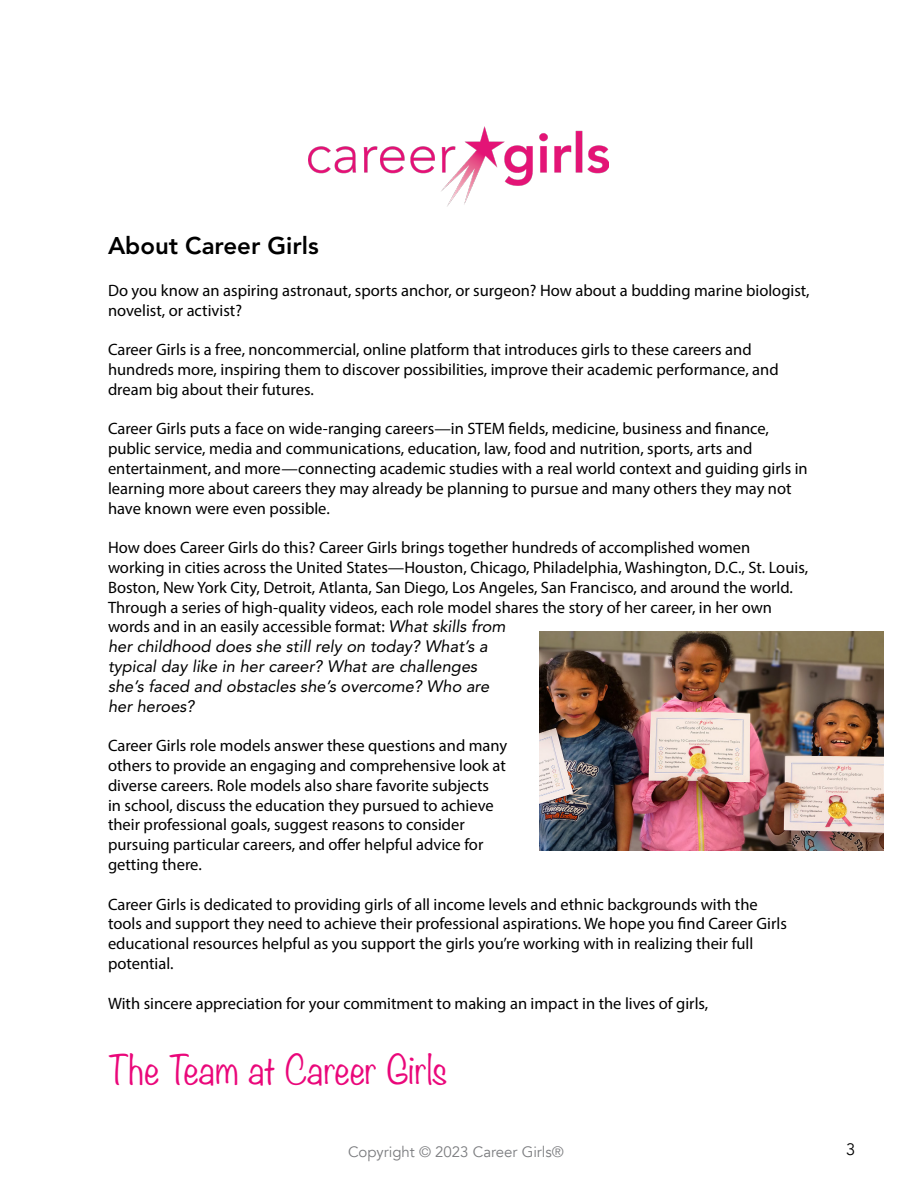
<style>
.page{position:relative;width:918px;height:1188px;background:#fff}
.page>*{position:absolute;margin:0;border:0;box-sizing:border-box;transform-origin:0 0}
.t1{font:300 36px "Noteworthy";color:#ea077a}
.t2{font:800 24px "Avenir LT Std";color:#000}
.t3{font:16.5px/19.8px "Myriad Pro";color:#000}
.t4{font:16.5px "Avenir";color:#000}
.t5{font:15px "Avenir";color:#7b7c7f}
.s1{font-family:"Avenir LT Std";font-style:italic}
</style>
<div class="page">
<img style="left:309px;top:126px;width:299px;height:80px">
<img style="left:539px;top:632px;width:345px;height:219px">
<p class="t2" style="left:108px;top:232px;width:212px">About Career Girls</p>
<p class="t3" style="left:108px;top:280px;width:703px">Do you know an aspiring astronaut, sports anchor, or surgeon? How about a budding marine biologist, novelist, or activist?</p>
<p class="t3" style="left:108px;top:340px;width:672px">Career Girls is a free, noncommercial, online platform that introduces girls to these careers and hundreds more, inspiring them to discover possibilities, improve their academic performance, and dream big about their futures.</p>
<p class="t3" style="left:108px;top:419px;width:701px">Career Girls puts a face on wide-ranging careers—in STEM fields, medicine, business and finance, public service, media and communications, education, law, food and nutrition, sports, arts and entertainment, and more—connecting academic studies with a real world context and guiding girls in learning more about careers they may already be planning to pursue and many others they may not have known were even possible.</p>
<p class="t3" style="left:108px;top:538px;width:702px">How does Career Girls do this? Career Girls brings together hundreds of accomplished women working in cities across the United States—Houston, Chicago, Philadelphia, Washington, D.C., St. Louis, Boston, New York City, Detroit, Atlanta, San Diego, Los Angeles, San Francisco, and around the world.<br>Through a series of high-quality videos, each role model shares the story of her career, in her own words and in an easily accessible format: <span class="s1">What skills from<br>her childhood does she still rely on today? What’s a<br>typical day like in her career? What are challenges<br>she’s faced and obstacles she’s overcome? Who are<br>her heroes?</span></p>
<p class="t3" style="left:108px;top:736px;width:401px">Career Girls role models answer these questions and many others to provide an engaging and comprehensive look at diverse careers. Role models also share favorite subjects<br>in school, discuss the education they pursued to achieve their professional goals, suggest reasons to consider pursuing particular careers, and offer helpful advice for getting there.</p>
<p class="t3" style="left:108px;top:894px;width:680px">Career Girls is dedicated to providing girls of all income levels and ethnic backgrounds with the tools and support they need to achieve their professional aspirations. We hope you find Career Girls educational resources helpful as you support the girls you’re working with in realizing their full potential.</p>
<p class="t3" style="left:108px;top:993px;width:602px">With sincere appreciation for your commitment to making an impact in the lives of girls,</p>
<p class="t1" style="left:108px;top:1038px;width:341px">The Team at Career Girls</p>
<p class="t5" style="left:348px;top:1142px;width:217px">Copyright © 2023 Career Girls®</p>
<p class="t4" style="left:846px;top:1139px;width:11px">3</p>
</div>
